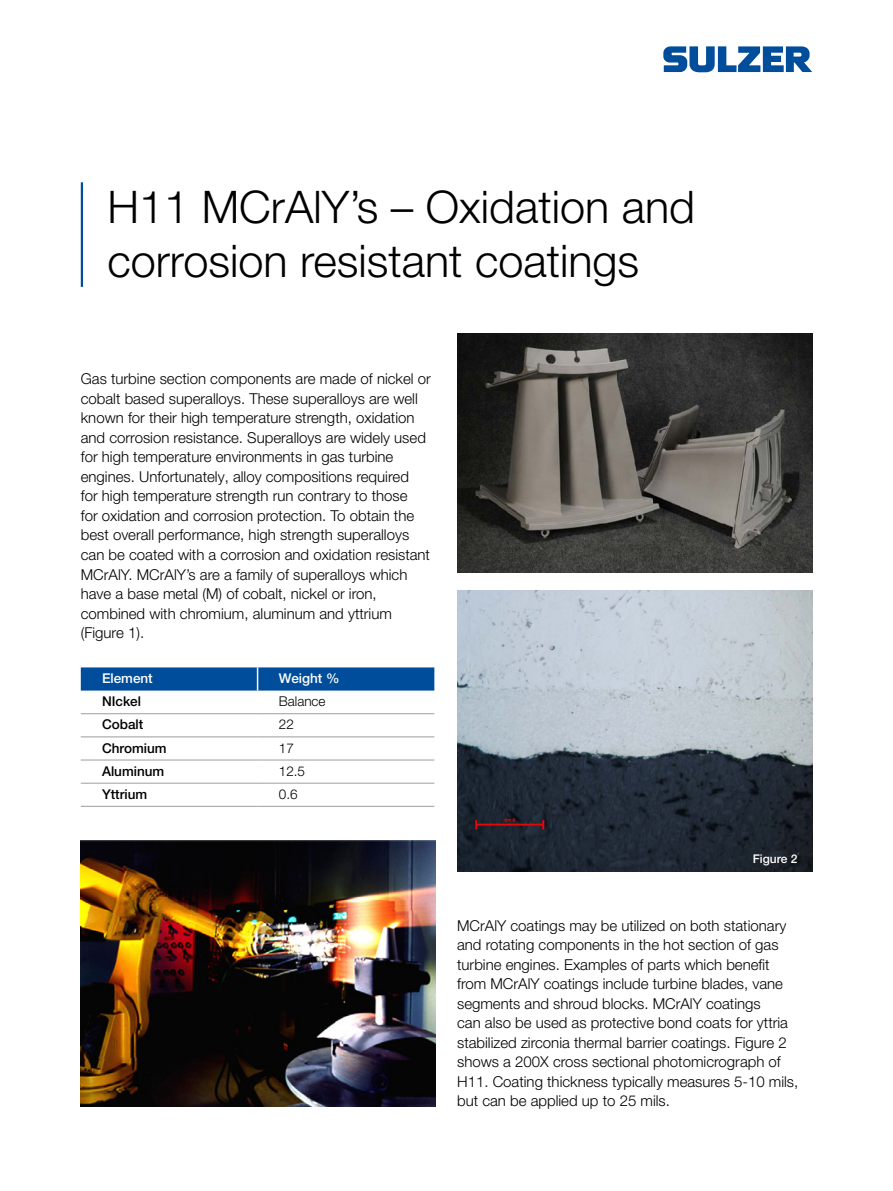
<style>
.page{position:relative;width:893px;height:1191px;background:#fff}
.page>*{position:absolute;margin:0;border:0;box-sizing:border-box;transform-origin:0 0}
.Cover_title{font:300 45px/54px "Helvetica Neue LT Pro";color:#000}
.Body_text{font:300 15px/19.5px "Helvetica Neue LT Pro";color:#000}
.Table_row_title{font:500 13.5px "Helvetica Neue LT Pro";color:#000}
.Table_text_left{font:300 13.5px "Helvetica Neue LT Pro";color:#000}
.Table_title_left_ali{font:500 13.5px "Helvetica Neue LT Pro";color:#fff}
.t1{font:500 12px "Helvetica Neue LT Pro";color:#fff}
</style>
<div class="page">
<svg style="left:663px;top:46px;width:149px;height:26px"></svg>
<hr style="left:81px;top:182px;width:2px;height:105px;background:#004e9b">
<img style="left:457px;top:333px;width:355px;height:239px">
<div style="left:81px;top:667px;width:353px;height:23px;background:#004e9b"></div>
<hr style="left:81px;top:713px;width:177px;height:1px;background:#9d9d9c">
<hr style="left:258px;top:713px;width:176px;height:1px;background:#9d9d9c">
<hr style="left:81px;top:736px;width:177px;height:1px;background:#9d9d9c">
<hr style="left:258px;top:736px;width:176px;height:1px;background:#9d9d9c">
<hr style="left:81px;top:759px;width:177px;height:1px;background:#9d9d9c">
<hr style="left:258px;top:759px;width:176px;height:1px;background:#9d9d9c">
<hr style="left:81px;top:783px;width:177px;height:1px;background:#9d9d9c">
<hr style="left:258px;top:783px;width:176px;height:1px;background:#9d9d9c">
<hr style="left:81px;top:806px;width:177px;height:1px;background:#9d9d9c">
<hr style="left:258px;top:806px;width:176px;height:1px;background:#9d9d9c">
<img style="left:81px;top:840px;width:355px;height:266px">
<img style="left:457px;top:590px;width:355px;height:281px">
<p class="Cover_title" style="left:107px;top:179px;width:589px">H11 MCrAlY’s – Oxidation and corrosion resistant coatings</p>
<p class="Body_text" style="left:81px;top:369px;width:352px">Gas turbine section components are made of nickel or cobalt based superalloys. These superalloys are well known for their high temperature strength, oxidation and corrosion resistance. Superalloys are widely used for high temperature environments in gas turbine engines. Unfortunately, alloy compositions required<br>for high temperature strength run contrary to those<br>for oxidation and corrosion protection. To obtain the best overall performance, high strength superalloys can be coated with a corrosion and oxidation resistant MCrAlY. MCrAlY’s are a family of superalloys which have a base metal (M) of cobalt, nickel or iron, combined with chromium, aluminum and yttrium (Figure 1).</p>
<p class="Table_title_left_ali" style="left:102px;top:670px;width:52px">Element</p>
<p class="Table_title_left_ali" style="left:279px;top:670px;width:62px">Weight %</p>
<p class="Table_row_title" style="left:102px;top:693px;width:41px">NIckel</p>
<p class="Table_text_left" style="left:279px;top:693px;width:48px">Balance</p>
<p class="Table_row_title" style="left:102px;top:716px;width:43px">Cobalt</p>
<p class="Table_text_left" style="left:279px;top:716px;width:17px">22</p>
<p class="Table_row_title" style="left:102px;top:739px;width:66px">Chromium</p>
<p class="Table_text_left" style="left:279px;top:739px;width:17px">17</p>
<p class="Table_row_title" style="left:102px;top:762px;width:64px">Aluminum</p>
<p class="Table_text_left" style="left:279px;top:762px;width:28px">12.5</p>
<p class="Table_row_title" style="left:102px;top:786px;width:47px">Yttrium</p>
<p class="Table_text_left" style="left:279px;top:785px;width:20px">0.6</p>
<p class="t1" style="left:753px;top:852px;width:46px">Figure 2</p>
<p class="Body_text" style="left:457px;top:915px;width:343px">MCrAlY coatings may be utilized on both stationary and rotating components in the hot section of gas turbine engines. Examples of parts which benefit from MCrAlY coatings include turbine blades, vane segments and shroud blocks. MCrAlY coatings<br>can also be used as protective bond coats for yttria stabilized zirconia thermal barrier coatings. Figure 2 shows a 200X cross sectional photomicrograph of H11. Coating thickness typically measures 5-10 mils, but can be applied up to 25 mils.</p>
</div>
